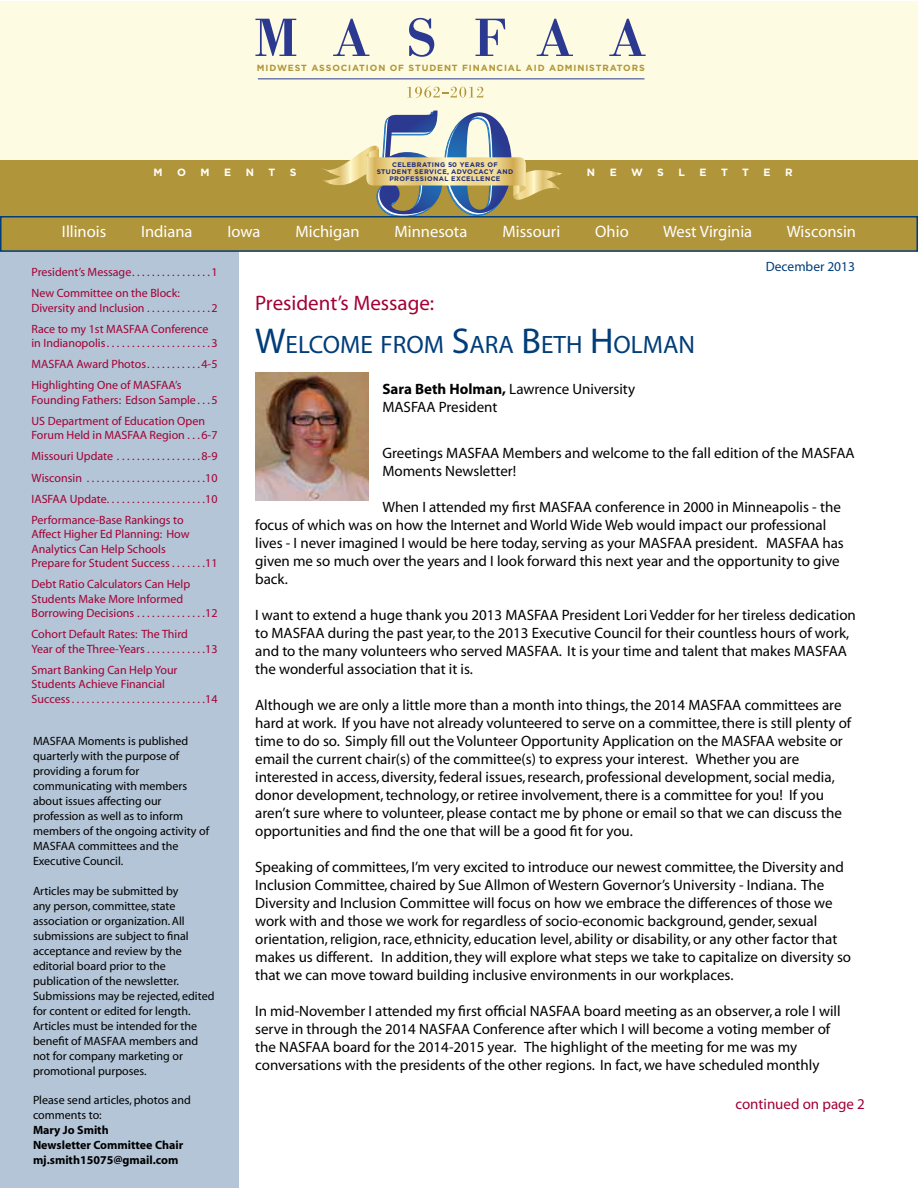
<style>
.page{position:relative;width:918px;height:1188px;background:#fff}
.page>*{position:absolute;margin:0;border:0;box-sizing:border-box;transform-origin:0 0}
.t1{font:25.2px "Myriad";color:#003d79}
.t2{font:21px "Myriad";color:#a30134}
.t3{font:16.5px "Myriad";color:#fff}
.t4{font:15px/18px "Myriad";color:#000}
.t5{font:15px "Myriad";color:#a30134}
.t6{font:13.5px "Myriad";color:#003d79}
.t7{font:12px/14.4px "Myriad";color:#a30134}
.t8{font:12px/15px "Myriad";color:#000}
.t9{font:700 12px/15px "Myriad";color:#000}
.t10{font:700 10.5px "Gotham";color:#fff}
.t11{font:700 8.85px "Gotham";letter-spacing:.1em;color:#b1953a}
.t12{font:700 6.6px/7.4px "Gotham";letter-spacing:.06em;color:#232c79;text-align:center}
.s1{font-size:36px}
.s2{font-weight:700}
</style>
<div class="page">
<div style="left:1px;top:251px;width:237px;height:936px;background:#b3c5d7"></div>
<div style="left:0;top:251px;width:239px;height:937px;border:2px solid #b3c5d7"></div>
<div style="left:0;top:1px;width:918px;height:218px;background:#b1953a"></div>
<div style="left:0;top:1px;width:918px;height:176px;background:#fdfbe1"></div>
<div style="left:0;top:161px;width:918px;height:20px;background:#b1953a"></div>
<svg style="left:320px;top:111px;width:242px;height:105px"></svg>
<svg style="left:407px;top:86px;width:76px;height:12px"></svg>
<svg style="left:255px;top:19px;width:41px;height:37px"></svg>
<svg style="left:333px;top:19px;width:36px;height:37px"></svg>
<svg style="left:409px;top:18px;width:25px;height:39px"></svg>
<svg style="left:475px;top:19px;width:30px;height:37px"></svg>
<svg style="left:537px;top:19px;width:36px;height:37px"></svg>
<svg style="left:609px;top:19px;width:37px;height:37px"></svg>
<hr style="left:258px;top:78px;width:386px;height:1px;background:#2b3990">
<div style="left:1px;top:217px;width:916px;height:34px;background:#b1953a"></div>
<div style="left:0;top:216px;width:918px;height:36px;border:2px solid #003d79"></div>
<img style="left:255px;top:373px;width:114px;height:127px">
<p class="t11" style="left:257px;top:62px;width:389px">MIDWEST ASSOCIATION OF STUDENT FINANCIAL AID ADMINISTRATORS</p>
<p class="t10" style="left:154px;top:165px;width:11px">M</p>
<p class="t10" style="left:177px;top:165px;width:10px">O</p>
<p class="t10" style="left:201px;top:165px;width:11px">M</p>
<p class="t10" style="left:224px;top:165px;width:9px">E</p>
<p class="t10" style="left:246px;top:165px;width:10px">N</p>
<p class="t10" style="left:269px;top:165px;width:8px">T</p>
<p class="t10" style="left:290px;top:165px;width:8px">S</p>
<p class="t12" style="left:377px;top:161px;width:138px">CELEBRATING 50 YEARS OF<br>STUDENT SERVICE, ADVOCACY AND<br>PROFESSIONAL EXCELLENCE</p>
<p class="t10" style="left:587px;top:165px;width:10px">N</p>
<p class="t10" style="left:610px;top:165px;width:9px">E</p>
<p class="t10" style="left:631px;top:165px;width:13px">W</p>
<p class="t10" style="left:657px;top:165px;width:8px">S</p>
<p class="t10" style="left:679px;top:165px;width:8px">L</p>
<p class="t10" style="left:699px;top:165px;width:9px">E</p>
<p class="t10" style="left:721px;top:165px;width:8px">T</p>
<p class="t10" style="left:742px;top:165px;width:8px">T</p>
<p class="t10" style="left:764px;top:165px;width:9px">E</p>
<p class="t10" style="left:785px;top:165px;width:9px">R</p>
<p class="t3" style="left:62px;top:223px;width:46px">Illinois</p>
<p class="t3" style="left:141px;top:223px;width:53px">Indiana</p>
<p class="t3" style="left:228px;top:223px;width:34px">Iowa</p>
<p class="t3" style="left:295px;top:223px;width:66px">Michigan</p>
<p class="t3" style="left:394px;top:223px;width:74px">Minnesota</p>
<p class="t3" style="left:502px;top:223px;width:59px">Missouri</p>
<p class="t3" style="left:595px;top:223px;width:35px">Ohio</p>
<p class="t3" style="left:663px;top:223px;width:91px">West Virginia</p>
<p class="t3" style="left:787px;top:223px;width:71px">Wisconsin</p>
<p class="t7" style="left:32px;top:265px;width:104px">President’s Message................</p>
<p class="t7" style="left:211px;top:265px;width:8px">1</p>
<p class="t7" style="left:32px;top:286px;width:150px">New Committee on the Block:<br>Diversity and Inclusion.............</p>
<p class="t7" style="left:211px;top:301px;width:8px">2</p>
<p class="t7" style="left:31px;top:322px;width:179px">Race to my 1st MASFAA Conference in Indianopolis.....................</p>
<p class="t7" style="left:211px;top:336px;width:8px">3</p>
<p class="t7" style="left:31px;top:358px;width:119px">MASFAA Award Photos...........</p>
<p class="t7" style="left:202px;top:358px;width:17px">4-5</p>
<p class="t7" style="left:31px;top:379px;width:188px">Highlighting One of MASFAA’s<br>Founding Fathers: Edson Sample... 5</p>
<p class="t7" style="left:31px;top:414px;width:188px">US Department of Education Open<br>Forum Held in MASFAA Region... 6-7</p>
<p class="t7" style="left:31px;top:450px;width:87px">Missouri Update.................</p>
<p class="t7" style="left:202px;top:450px;width:17px">8-9</p>
<p class="t7" style="left:31px;top:471px;width:57px">Wisconsin ........................</p>
<p class="t7" style="left:205px;top:471px;width:14px">10</p>
<p class="t7" style="left:31px;top:492px;width:79px">IASFAA Update....................</p>
<p class="t7" style="left:205px;top:492px;width:14px">10</p>
<p class="t7" style="left:31px;top:513px;width:160px">Performance-Base Rankings to<br>Affect Higher Ed Planning: How<br>Analytics Can Help Schools<br>Prepare for Student Success.......</p>
<p class="t7" style="left:205px;top:556px;width:14px">11</p>
<p class="t7" style="left:31px;top:578px;width:160px">Debt Ratio Calculators Can Help<br>Students Make More Informed<br>Borrowing Decisions..............</p>
<p class="t7" style="left:205px;top:606px;width:14px">12</p>
<p class="t7" style="left:31px;top:627px;width:158px">Cohort Default Rates: The Third<br>Year of the Three-Years............</p>
<p class="t7" style="left:205px;top:642px;width:14px">13</p>
<p class="t7" style="left:31px;top:663px;width:148px">Smart Banking Can Help Your<br>Students Achieve Financial<br>Success...........................</p>
<p class="t7" style="left:205px;top:692px;width:14px">14</p>
<p class="t8" style="left:33px;top:734px;width:178px">MASFAA Moments is published quarterly with the purpose of providing a forum for communicating with members about issues affecting our profession as well as to inform members of the ongoing activity of<br>MASFAA committees and the<br>Executive Council.</p>
<p class="t8" style="left:33px;top:884px;width:183px">Articles may be submitted by<br>any person, committee, state association or organization. All submissions are subject to final acceptance and review by the editorial board prior to the publication of the newsletter.<br>Submissions may be rejected, edited for content or edited for length.<br>Articles must be intended for the benefit of MASFAA members and not for company marketing or promotional purposes.</p>
<p class="t8" style="left:33px;top:1093px;width:159px">Please send articles, photos and comments to:</p>
<p class="t9" style="left:33px;top:1123px;width:152px">Mary Jo Smith<br>Newsletter Committee Chair mj.smith15075@gmail.com</p>
<h2 class="t2" style="left:255px;top:292px;width:181px">President’s Message:</h2>
<h1 class="t1" style="left:255px;top:332px;width:441px"><span class="s1">W</span>ELCOME FROM <span class="s1">S</span>ARA <span class="s1">B</span>ETH <span class="s1">H</span> OLMAN</h1>
<p class="t4" style="left:382px;top:381px;width:254px"><span class="s2">Sara Beth Holman,</span> Lawrence University<br>MASFAA President</p>
<p class="t6" style="left:766px;top:259px;width:91px">December 2013</p>
<p class="t4" style="left:382px;top:444px;width:474px">Greetings MASFAA Members and welcome to the fall edition of the MASFAA<br>Moments Newsletter!</p>
<p class="t4" style="left:255px;top:498px;width:590px;text-indent:127px">When I attended my first MASFAA conference in 2000 in Minneapolis - the focus of which was on how the Internet and World Wide Web would impact our professional lives - I never imagined I would be here today, serving as your MASFAA president. MASFAA has given me so much over the years and I look forward this next year and the opportunity to give back.</p>
<p class="t4" style="left:255px;top:606px;width:602px">I want to extend a huge thank you 2013 MASFAA President Lori Vedder for her tireless dedication to MASFAA during the past year, to the 2013 Executive Council for their countless hours of work, and to the many volunteers who served MASFAA. It is your time and talent that makes MASFAA the wonderful association that it is.</p>
<p class="t4" style="left:255px;top:696px;width:598px">Although we are only a little more than a month into things, the 2014 MASFAA committees are hard at work. If you have not already volunteered to serve on a committee, there is still plenty of time to do so. Simply fill out the Volunteer Opportunity Application on the MASFAA website or email the current chair(s) of the committee(s) to express your interest. Whether you are interested in access, diversity, federal issues, research, professional development, social media, donor development, technology, or retiree involvement, there is a committee for you! If you aren’t sure where to volunteer, please contact me by phone or email so that we can discuss the opportunities and find the one that will be a good fit for you.</p>
<p class="t4" style="left:255px;top:858px;width:598px">Speaking of committees, I’m very excited to introduce our newest committee, the Diversity and Inclusion Committee, chaired by Sue Allmon of Western Governor’s University - Indiana. The Diversity and Inclusion Committee will focus on how we embrace the differences of those we work with and those we work for regardless of socio-economic background, gender, sexual orientation, religion, race, ethnicity, education level, ability or disability, or any other factor that makes us different. In addition, they will explore what steps we take to capitalize on diversity so that we can move toward building inclusive environments in our workplaces.</p>
<p class="t4" style="left:255px;top:1002px;width:587px">In mid-November I attended my first official NASFAA board meeting as an observer, a role I will serve in through the 2014 NASFAA Conference after which I will become a voting member of the NASFAA board for the 2014-2015 year. The highlight of the meeting for me was my conversations with the presidents of the other regions. In fact, we have scheduled monthly</p>
<p class="t5" style="left:735px;top:1097px;width:131px">continued on page 2</p>
</div>
